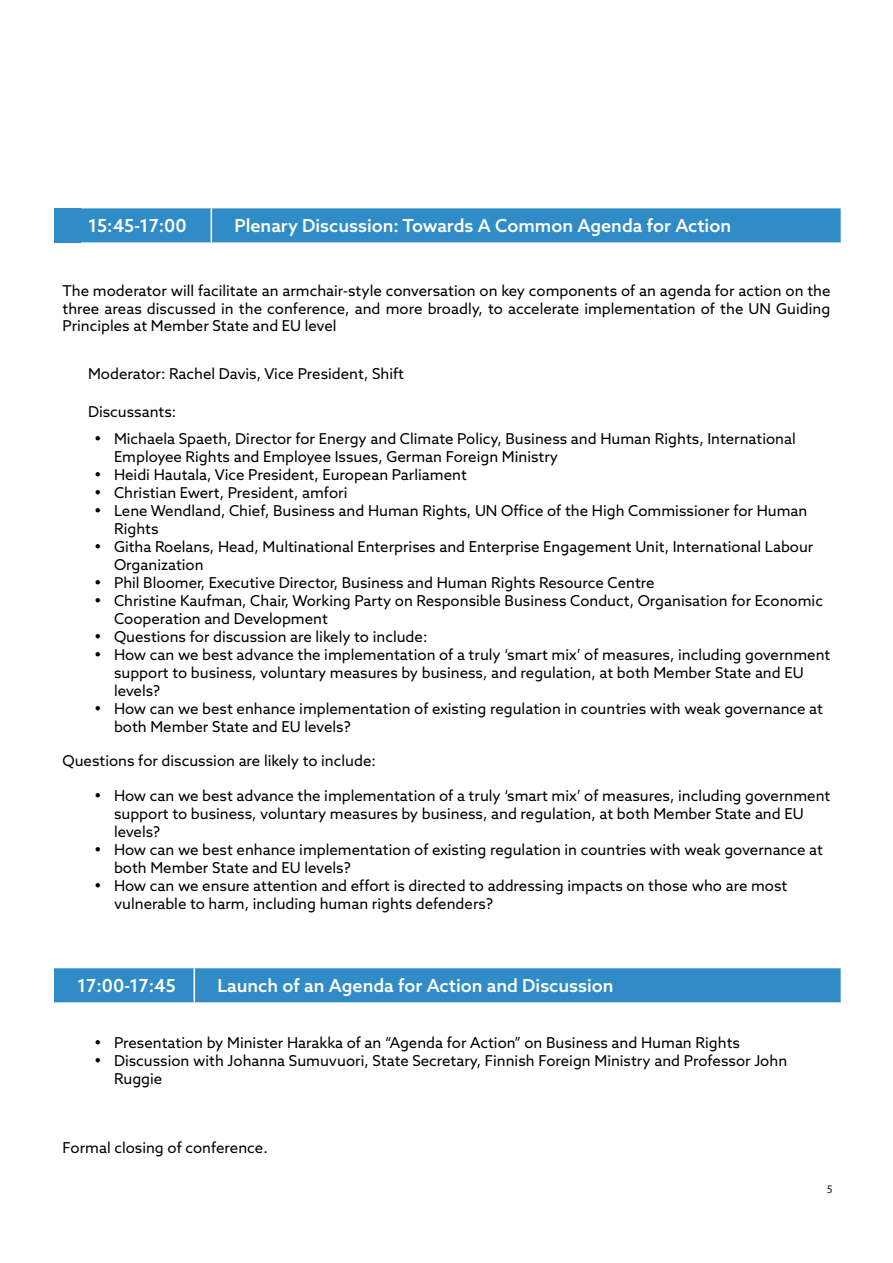
<style>
.page{position:relative;width:893px;height:1263px;background:#fff}
.page>*{position:absolute;margin:0;border:0;box-sizing:border-box;transform-origin:0 0}
.aikataulu_bold{font:500 18px "Azo Sans";color:#fff}
.Leipis{font:15px/18px "Azo Sans";color:#000}
.Leipis_sisennys{font:15px "Azo Sans";color:#000}
.t1{font:11.7px "Myriad Pro";color:#231f20}
</style>
<div class="page">
<div style="left:81px;top:208px;width:760px;height:34px;background:#308cc7"></div>
<hr style="left:211px;top:208px;width:1px;height:34px;background:#fff">
<div style="left:54px;top:208px;width:27px;height:34px;background:#308cc7"></div>
<div style="left:54px;top:968px;width:787px;height:34px;background:#308cc7"></div>
<hr style="left:194px;top:968px;width:1px;height:34px;background:#fff">
<p class="aikataulu_bold" style="left:88px;top:214px;width:100px">15:45-17:00</p>
<p class="aikataulu_bold" style="left:234px;top:214px;width:498px">Plenary Discussion: Towards A Common Agenda for Action</p>
<p class="Leipis" style="left:63px;top:282px;width:769px;line-height:17.4px;text-align:justify">The moderator will facilitate an armchair-style conversation on key components of an agenda for action on the three areas discussed in the conference, and more broadly, to accelerate implementation of the UN Guiding Principles at Member State and EU level</p>
<p class="Leipis_sisennys" style="left:88px;top:363px;width:318px">Moderator: Rachel Davis, Vice President, Shift</p>
<p class="Leipis_sisennys" style="left:88px;top:402px;width:90px">Discussants:</p>
<p class="Leipis" style="left:114px;top:429px;width:683px;text-indent:-20px">• Michaela Spaeth, Director for Energy and Climate Policy, Business and Human Rights, International<br>Employee Rights and Employee Issues, German Foreign Ministry</p>
<p class="Leipis" style="left:94px;top:465px;width:374px">• Heidi Hautala, Vice President, European Parliament</p>
<p class="Leipis" style="left:94px;top:483px;width:254px">• Christian Ewert, President, amfori</p>
<p class="Leipis" style="left:114px;top:501px;width:695px;text-indent:-20px">• Lene Wendland, Chief, Business and Human Rights, UN Office of the High Commissioner for Human<br>Rights</p>
<p class="Leipis" style="left:114px;top:537px;width:701px;text-indent:-20px">• Githa Roelans, Head, Multinational Enterprises and Enterprise Engagement Unit, International Labour<br>Organization</p>
<p class="Leipis" style="left:94px;top:573px;width:562px">• Phil Bloomer, Executive Director, Business and Human Rights Resource Centre</p>
<p class="Leipis" style="left:114px;top:591px;width:710px;text-indent:-20px">• Christine Kaufman, Chair, Working Party on Responsible Business Conduct, Organisation for Economic<br>Cooperation and Development</p>
<p class="Leipis" style="left:94px;top:627px;width:334px">• Questions for discussion are likely to include:</p>
<p class="Leipis" style="left:114px;top:645px;width:718px;text-indent:-20px">• How can we best advance the implementation of a truly ‘smart mix’ of measures, including government support to business, voluntary measures by business, and regulation, at both Member State and EU levels?</p>
<p class="Leipis" style="left:114px;top:699px;width:711px;text-indent:-20px">• How can we best enhance implementation of existing regulation in countries with weak governance at both Member State and EU levels?</p>
<p class="Leipis" style="left:63px;top:752px;width:315px">Questions for discussion are likely to include:</p>
<p class="Leipis" style="left:114px;top:787px;width:718px;text-indent:-20px">• How can we best advance the implementation of a truly ‘smart mix’ of measures, including government support to business, voluntary measures by business, and regulation, at both Member State and EU levels?</p>
<p class="Leipis" style="left:114px;top:841px;width:711px;text-indent:-20px">• How can we best enhance implementation of existing regulation in countries with weak governance at both Member State and EU levels?</p>
<p class="Leipis" style="left:114px;top:877px;width:675px;text-indent:-20px">• How can we ensure attention and effort is directed to addressing impacts on those who are most vulnerable to harm, including human rights defenders?</p>
<p class="aikataulu_bold" style="left:77px;top:974px;width:100px">17:00-17:45</p>
<p class="aikataulu_bold" style="left:217px;top:974px;width:398px">Launch of an Agenda for Action and Discussion</p>
<p class="Leipis" style="left:94px;top:1033px;width:647px">• Presentation by Minister Harakka of an “Agenda for Action” on Business and Human Rights</p>
<p class="Leipis" style="left:114px;top:1051px;width:675px;text-indent:-20px">• Discussion with Johanna Sumuvuori, State Secretary, Finnish Foreign Ministry and Professor John<br>Ruggie</p>
<p class="Leipis" style="left:63px;top:1138px;width:207px">Formal closing of conference.</p>
<p class="t1" style="left:827px;top:1182px;width:8px">5</p>
</div>
